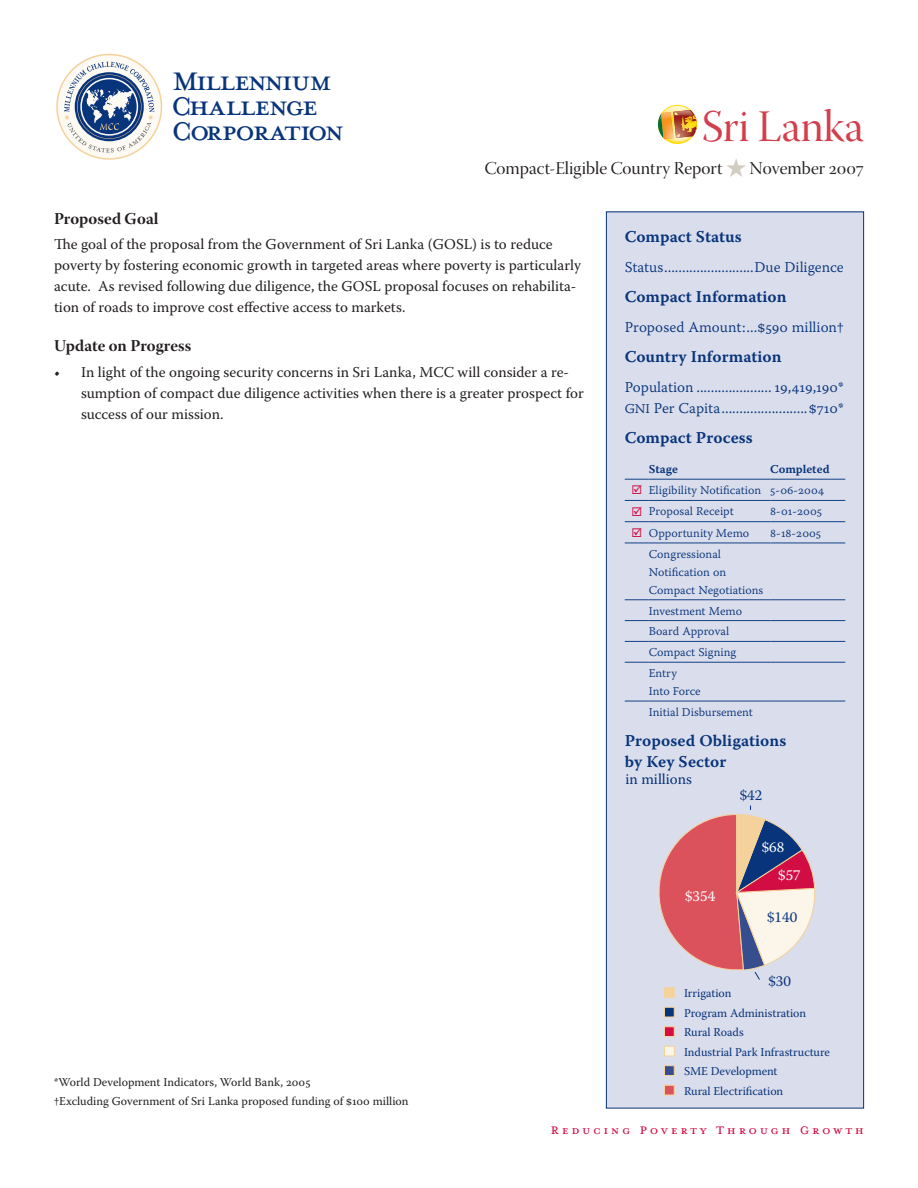
<style>
.page{position:relative;width:918px;height:1188px;background:#fff}
.page>*{position:absolute;margin:0;border:0;box-sizing:border-box;transform-origin:0 0}
.Title_-_Document{font:45px "Warnock Pro Disp";letter-spacing:-.005em;color:#d33e4d}
.t1{font:40.35px "Mrs Eaves Petite Caps";letter-spacing:-.065em;color:#08347b}
.t2{font:40.35px "Mrs Eaves Petite Caps";letter-spacing:-.045em;color:#08347b}
.Subtitle_-_Masthead{font:18px "Warnock Pro Disp";color:#231f20}
.t3{font:17.4px "Mrs Eaves Petite Caps";letter-spacing:.15em;color:#d20d44}
.Sidebar_-_Text{font:16.5px/21px "Warnock Pro Semibold Capt";color:#08347b}
.Heading_1{font:16.5px "Warnock Pro Bold Subh";color:#231f20}
.Sidebar_-_Heading_1{font:16.5px "Warnock Pro Semibold Capt";color:#08347b}
.Normal_-_Bullets{font:15px/21px "Warnock Pro";color:#231f20}
.Sidebar_-_Text-2{font:15px/21px "Warnock Pro Light Capt";color:#08347b}
.t4{font:15px "Warnock Pro";color:#08347b}
.t5{font:15px/28px "Warnock Pro";color:#fff}
.Sidebar_-_Text_-_Tab{font:12px/18px "Warnock Pro Light Capt";color:#08347b}
.t6{font:12px/19.5px "Warnock Pro";letter-spacing:-.005em;color:#08347b}
.Footnote_Text{font:12px "Warnock Pro";color:#231f20}
.Sidebar_-_Heading_2{font:12px "Warnock Pro Semibold Capt";color:#08347b}
.s1{font-size:13.5px}
</style>
<div class="page">
<svg style="left:658px;top:105px;width:39px;height:39px"></svg>
<svg style="left:658px;top:106px;width:39px;height:37px"></svg>
<div style="left:57px;top:55px;width:104px;height:104px;background:#fdfaf3;border-radius:50%"></div>
<div style="left:56px;top:54px;width:106px;height:106px;border:2px solid #f5d29c;border-radius:50%"></div>
<svg style="left:64px;top:62px;width:90px;height:91px"></svg>
<svg style="left:726px;top:158px;width:20px;height:19px"></svg>
<div style="left:606px;top:212px;width:258px;height:896px;background:#daddeb"></div>
<hr style="left:649px;top:479px;width:121px;height:1px;background:#124187">
<hr style="left:770px;top:479px;width:75px;height:1px;background:#124187">
<hr style="left:649px;top:500px;width:121px;height:1px;background:#124187">
<hr style="left:770px;top:500px;width:75px;height:1px;background:#124187">
<hr style="left:649px;top:521px;width:121px;height:1px;background:#124187">
<hr style="left:770px;top:521px;width:75px;height:1px;background:#124187">
<svg style="left:625px;top:543px;width:24px;height:1px"></svg>
<hr style="left:649px;top:543px;width:121px;height:1px;background:#124187">
<hr style="left:770px;top:543px;width:75px;height:1px;background:#124187">
<svg style="left:625px;top:599px;width:24px;height:1px"></svg>
<hr style="left:649px;top:599px;width:121px;height:1px;background:#124187">
<hr style="left:770px;top:599px;width:75px;height:1px;background:#124187">
<svg style="left:625px;top:620px;width:24px;height:1px"></svg>
<hr style="left:649px;top:620px;width:121px;height:1px;background:#124187">
<hr style="left:770px;top:620px;width:75px;height:1px;background:#124187">
<svg style="left:625px;top:641px;width:24px;height:1px"></svg>
<hr style="left:649px;top:641px;width:121px;height:1px;background:#124187">
<hr style="left:770px;top:641px;width:75px;height:1px;background:#124187">
<svg style="left:625px;top:662px;width:24px;height:1px"></svg>
<hr style="left:649px;top:662px;width:121px;height:1px;background:#124187">
<hr style="left:770px;top:662px;width:75px;height:1px;background:#124187">
<svg style="left:625px;top:701px;width:24px;height:1px"></svg>
<hr style="left:649px;top:701px;width:121px;height:1px;background:#124187">
<hr style="left:770px;top:701px;width:75px;height:1px;background:#124187">
<div style="left:664px;top:1085px;width:10px;height:10px;background:#db525d;border:1px solid #f5d29c"></div>
<div style="left:664px;top:1066px;width:10px;height:9px;background:#364e8d"></div>
<div style="left:664px;top:1066px;width:10px;height:10px;border:1px solid #f5d29c"></div>
<div style="left:664px;top:1046px;width:10px;height:10px;background:#fcf5e9"></div>
<div style="left:664px;top:1046px;width:10px;height:10px;border:1px solid #f5d29c"></div>
<div style="left:664px;top:1027px;width:10px;height:9px;background:#d20d44"></div>
<div style="left:664px;top:1027px;width:10px;height:10px;border:1px solid #f5d29c"></div>
<div style="left:664px;top:1007px;width:10px;height:10px;background:#08347b"></div>
<div style="left:664px;top:1007px;width:10px;height:10px;border:1px solid #f5d29c"></div>
<div style="left:664px;top:988px;width:10px;height:10px;background:#f5d29c"></div>
<svg style="left:658px;top:806px;width:158px;height:174px"></svg>
<svg style="left:625px;top:479px;width:24px;height:1px"></svg>
<svg style="left:625px;top:500px;width:24px;height:22px"></svg>
<p class="t1" style="left:172px;top:63px;width:162px">Millennium</p>
<p class="t2" style="left:171px;top:87px;width:149px">Challenge</p>
<p class="t1" style="left:171px;top:112px;width:175px">Corporation</p>
<p class="Title_-_Document" style="left:702px;top:102px;width:164px">Sri Lanka</p>
<p class="Subtitle_-_Masthead" style="left:485px;top:158px;width:239px">Compact-Eligible Country Report</p>
<p class="Subtitle_-_Masthead" style="left:750px;top:158px;width:116px">November 2007</p>
<p class="Heading_1" style="left:54px;top:208px;width:106px">Proposed Goal</p>
<p class="Normal_-_Bullets" style="left:54px;top:233px;width:528px">The goal of the proposal from the Government of Sri Lanka (GOSL) is to reduce poverty by fostering economic growth in targeted areas where poverty is particularly acute. As revised following due diligence, the GOSL proposal focuses on rehabilita&shy;tion of roads to improve cost effective access to markets.</p>
<p class="Heading_1" style="left:54px;top:336px;width:139px">Update on Progress</p>
<p class="Normal_-_Bullets" style="left:81px;top:361px;width:504px;text-indent:-27px">• In light of the ongoing security concerns in Sri Lanka, MCC will consider a re&shy;sumption of compact due diligence activities when there is a greater prospect for success of our mission.</p>
<p class="Footnote_Text" style="left:54px;top:1075px;width:258px">*World Development Indicators, World Bank, 2005</p>
<p class="Footnote_Text" style="left:54px;top:1094px;width:356px">†Excluding Government of Sri Lanka proposed funding of $100 million</p>
<p class="Sidebar_-_Heading_1" style="left:625px;top:227px;width:119px">Compact Status</p>
<p class="Sidebar_-_Text-2" style="left:625px;top:257px;width:221px">Status.........................Due Diligence</p>
<p class="Sidebar_-_Text" style="left:625px;top:286px;width:163px">Compact Information</p>
<p class="Sidebar_-_Text-2" style="left:625px;top:317px;width:221px">Proposed Amount:...$590 million†</p>
<p class="Sidebar_-_Text" style="left:625px;top:346px;width:158px">Country Information</p>
<p class="Sidebar_-_Text-2" style="left:625px;top:377px;width:221px">Population ..................... 19,419,190*<br><span class="s1">GNI</span> Per Capita........................$710*</p>
<p class="Sidebar_-_Text" style="left:625px;top:427px;width:129px">Compact Process</p>
<p class="Sidebar_-_Heading_2" style="left:649px;top:462px;width:31px">Stage</p>
<p class="Sidebar_-_Heading_2" style="left:770px;top:462px;width:61px">Completed</p>
<p class="Sidebar_-_Text_-_Tab" style="left:649px;top:481px;width:114px">Eligibility Notification</p>
<p class="Sidebar_-_Text_-_Tab" style="left:770px;top:481px;width:55px">5-06-2004</p>
<p class="Sidebar_-_Text_-_Tab" style="left:649px;top:502px;width:87px">Proposal Receipt</p>
<p class="Sidebar_-_Text_-_Tab" style="left:770px;top:502px;width:53px">8-01-2005</p>
<p class="Sidebar_-_Text_-_Tab" style="left:649px;top:523px;width:102px">Opportunity Memo</p>
<p class="Sidebar_-_Text_-_Tab" style="left:770px;top:523px;width:52px">8-18-2005</p>
<p class="Sidebar_-_Text_-_Tab" style="left:649px;top:545px;width:116px">Congressional<br>Notification on<br>Compact Negotiations</p>
<p class="Sidebar_-_Text_-_Tab" style="left:649px;top:601px;width:95px">Investment Memo</p>
<p class="Sidebar_-_Text_-_Tab" style="left:649px;top:622px;width:82px">Board Approval</p>
<p class="Sidebar_-_Text_-_Tab" style="left:649px;top:643px;width:89px">Compact Signing</p>
<p class="Sidebar_-_Text_-_Tab" style="left:649px;top:664px;width:53px">Entry<br>Into Force</p>
<p class="Sidebar_-_Text_-_Tab" style="left:649px;top:703px;width:106px">Initial Disbursement</p>
<p class="Sidebar_-_Text" style="left:625px;top:730px;width:163px">Proposed Obligations by Key Sector</p>
<p class="t4" style="left:625px;top:770px;width:68px">in millions</p>
<p class="t5" style="left:685px;top:882px;width:32px">$354</p>
<p class="t4" style="left:740px;top:786px;width:24px">$42</p>
<p class="t5" style="left:778px;top:833px;width:24px;text-indent:-16px">$68 $57</p>
<p class="t4" style="left:767px;top:908px;width:32px">$140</p>
<p class="t4" style="left:768px;top:972px;width:24px">$30</p>
<p class="t6" style="left:684px;top:984px;width:148px">Irrigation<br>Program Administration<br>Rural Roads<br>Industrial Park Infrastructure<br>SME Development<br>Rural Electrification</p>
<p class="t3" style="left:551px;top:1122px;width:315px">Reducing Poverty Through Growth</p>
</div>
